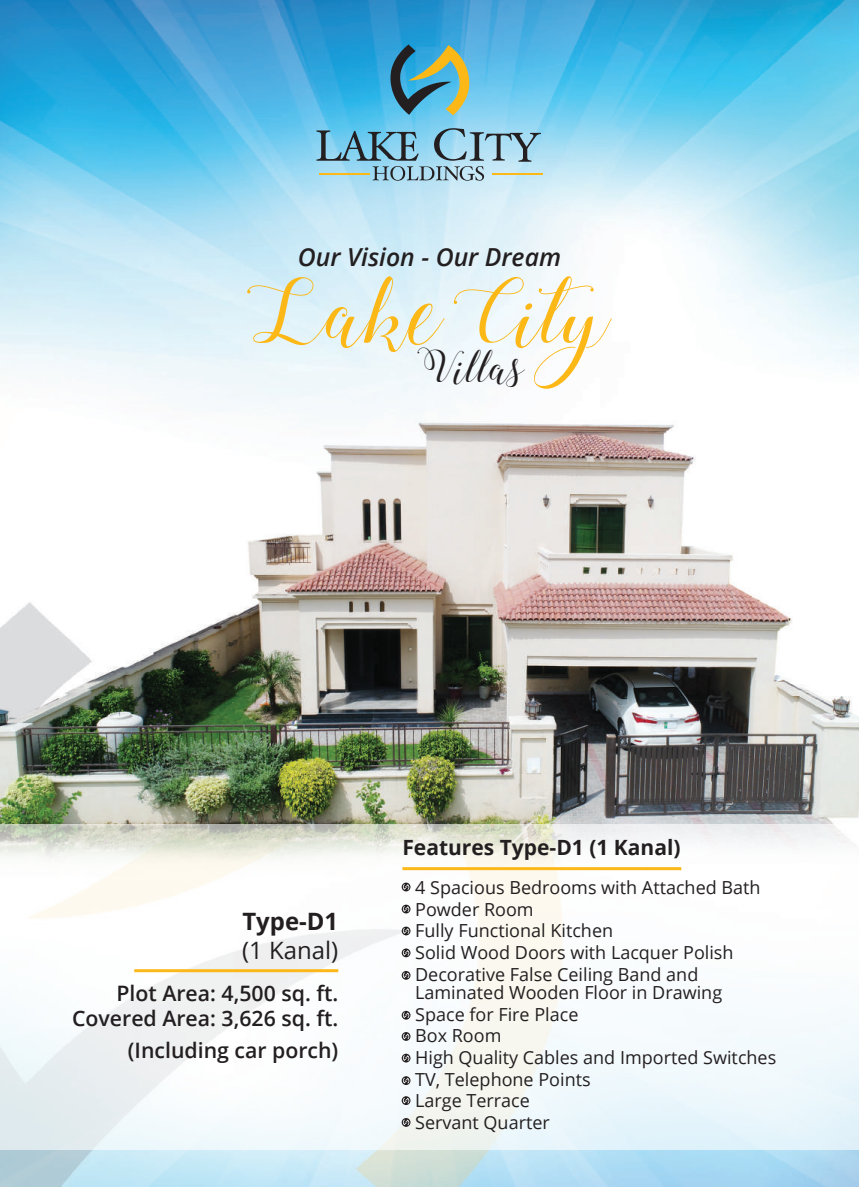
<style>
.page{position:relative;width:859px;height:1187px;background:#fff}
.page>*{position:absolute;margin:0;border:0;box-sizing:border-box;transform-origin:0 0}
.t1{font:87.6px "Stylish Calligraphy Demo";color:#fbb817}
.t2{font:42.75px "Stylish Calligraphy Demo";color:#231f20}
.t3{font:italic 600 24.75px "Open Sans";color:#231f20}
.t4{font:24px "Open Sans";color:#231f20}
.t5{font:700 24px "Open Sans";color:#231f20}
.t6{font:600 21.3px/25.5px "Open Sans";color:#231f20;text-align:right}
.t7{font:700 21px "Open Sans";color:#231f20}
.t8{font:18px/21.6px "Open Sans";color:#231f20}
</style>
<div class="page">
<img style="left:0;top:0;width:859px;height:1186px">
<svg style="left:390px;top:44px;width:79px;height:71px;background:#61999a"></svg>
<svg style="left:316px;top:128px;width:225px;height:53px;background:#88b7cc"></svg>
<hr style="left:319px;top:173px;width:50px;height:2px;background:#fbb817">
<hr style="left:492px;top:173px;width:51px;height:2px;background:#fbb817">
<svg style="left:0;top:824px;width:859px;height:325px"></svg>
<hr style="left:134px;top:969px;width:204px;height:3px;background:#fcb818">
<hr style="left:402px;top:867px;width:279px;height:3px;background:#fcb818">
<svg style="left:402px;top:882px;width:8px;height:9px"></svg>
<svg style="left:403px;top:884px;width:6px;height:5px"></svg>
<svg style="left:402px;top:904px;width:8px;height:9px"></svg>
<svg style="left:403px;top:906px;width:6px;height:5px"></svg>
<svg style="left:402px;top:926px;width:8px;height:9px"></svg>
<svg style="left:403px;top:928px;width:6px;height:5px"></svg>
<svg style="left:402px;top:948px;width:8px;height:9px"></svg>
<svg style="left:403px;top:949px;width:6px;height:6px"></svg>
<svg style="left:402px;top:970px;width:8px;height:9px"></svg>
<svg style="left:403px;top:972px;width:6px;height:6px"></svg>
<svg style="left:402px;top:1010px;width:8px;height:9px"></svg>
<svg style="left:403px;top:1012px;width:6px;height:6px"></svg>
<svg style="left:402px;top:1031px;width:8px;height:9px"></svg>
<svg style="left:403px;top:1033px;width:6px;height:6px"></svg>
<svg style="left:402px;top:1053px;width:8px;height:9px"></svg>
<svg style="left:403px;top:1055px;width:6px;height:5px"></svg>
<svg style="left:402px;top:1076px;width:8px;height:8px"></svg>
<svg style="left:403px;top:1077px;width:6px;height:6px"></svg>
<svg style="left:402px;top:1096px;width:8px;height:8px"></svg>
<svg style="left:403px;top:1097px;width:6px;height:6px"></svg>
<svg style="left:402px;top:1117px;width:8px;height:9px"></svg>
<svg style="left:403px;top:1119px;width:6px;height:6px"></svg>
<h3 class="t3" style="left:298px;top:240px;width:265px">Our Vision - Our Dream</h3>
<h2 class="t2" style="left:247px;top:342px;width:278px"><sup>Lake</sup>Villas</h2>
<h1 class="t1" style="left:454px;top:261px;width:158px">City</h1>
<h3 class="t5" style="left:242px;top:904px;width:97px">Type-D1</h3>
<h3 class="t4" style="left:242px;top:933px;width:98px">(1 Kanal)</h3>
<p class="t6" style="left:72px;top:979px;width:268px">Plot Area: 4,500 sq. ft.<br>Covered Area: 3,626 sq. ft.</p>
<p class="t6" style="left:128px;top:1036px;width:212px">(Including car porch)</p>
<p class="t7" style="left:402px;top:832px;width:280px">Features Type-D1 (1 Kanal)</p>
<p class="t8" style="left:415px;top:876px;width:347px">4 Spacious Bedrooms with Attached Bath<br>Powder Room<br>Fully Functional Kitchen<br>Solid Wood Doors with Lacquer Polish<br>Decorative False Ceiling Band and</p>
<p class="t8" style="left:415px;top:981px;width:363px">Laminated Wooden Floor in Drawing<br>Space for Fire Place<br>Box Room<br>High Quality Cables and Imported Switches<br>TV, Telephone Points<br>Large Terrace<br>Servant Quarter</p>
</div>
